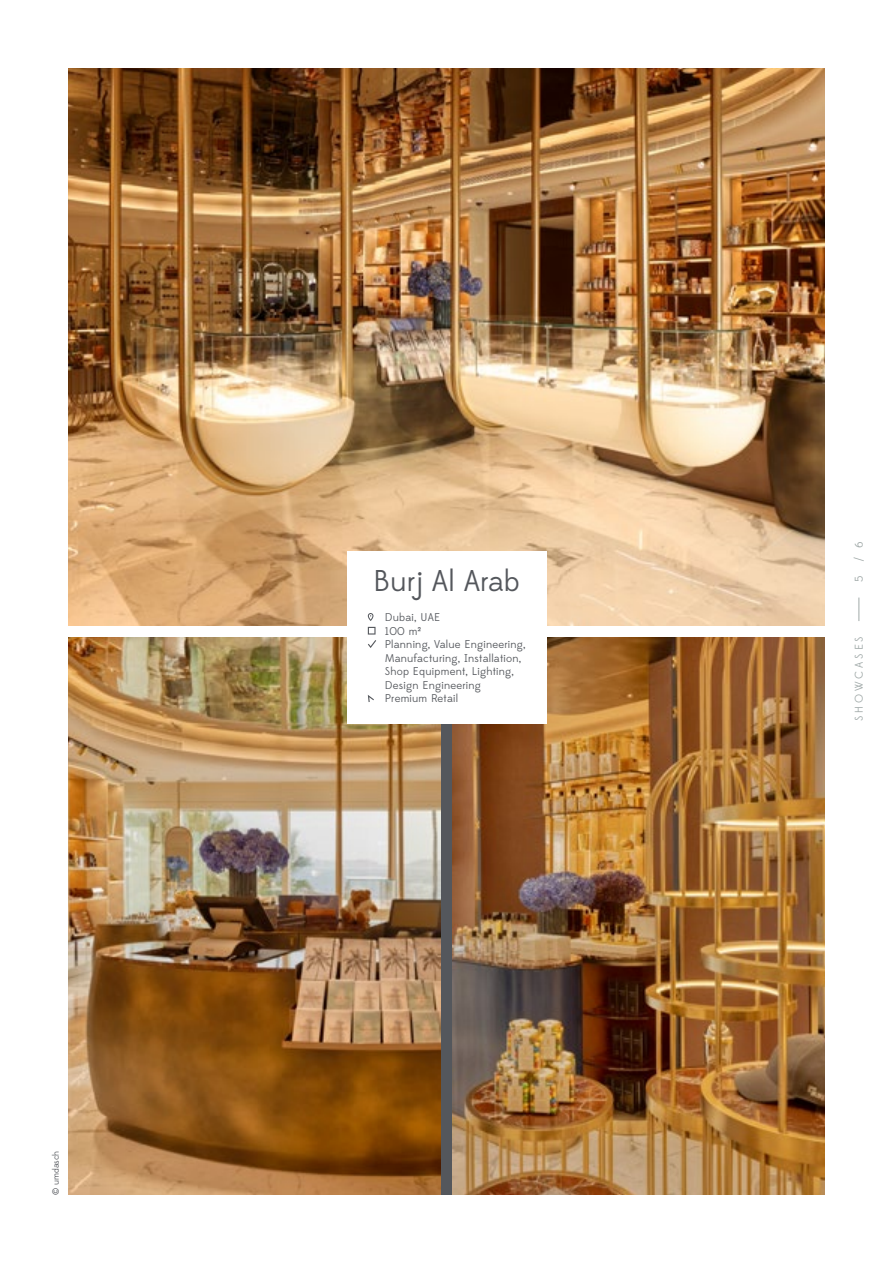
<style>
.page{position:relative;width:893px;height:1263px;background:#fff}
.page>*{position:absolute;margin:0;border:0;box-sizing:border-box;transform-origin:0 0}
.Fact_Box_Headline{font:30px "Edmondsans";color:#54575c}
.Fact_Box_Left_Column{font:11.25px/13.5px "Edmondsans";letter-spacing:.02em;color:#54575c}
.t1{font:11.25px "Edmondsans";letter-spacing:.26em;color:#a0a9a8}
.Fact_Box_Right_Colum{font:9px "Edmondsans";color:#54575c}
</style>
<div class="page">
<svg style="left:858px;top:597px;width:1px;height:24px"></svg>
<img style="left:453px;top:638px;width:372px;height:557px">
<img style="left:68px;top:68px;width:757px;height:557px">
<img style="left:68px;top:638px;width:372px;height:557px">
<div style="left:347px;top:551px;width:199px;height:173px;background:#fff"></div>
<svg style="left:368px;top:613px;width:5px;height:8px"></svg>
<svg style="left:368px;top:627px;width:9px;height:21px"></svg>
<svg style="left:368px;top:695px;width:6px;height:7px"></svg>
<p class="Fact_Box_Right_Colum" style="left:50px;top:1195px;width:46px;rotate:-90deg">© umdasch</p>
<p class="Fact_Box_Headline" style="left:416px;top:554px;width:62px">Xxxx</p>
<p class="Fact_Box_Headline" style="left:373px;top:563px;width:148px">Burj Al Arab</p>
<p class="Fact_Box_Left_Column" style="left:385px;top:611px;width:57px">Dubai, UAE</p>
<p class="Fact_Box_Left_Column" style="left:385px;top:624px;width:38px">100 m²</p>
<p class="Fact_Box_Left_Column" style="left:385px;top:638px;width:142px">Planning, Value Engineering,<br>Manufacturing, Installation,<br>Shop Equipment, Lighting,<br>Design Engineering</p>
<p class="Fact_Box_Left_Column" style="left:385px;top:692px;width:75px">Premium Retail</p>
<p class="Fact_Box_Left_Column" style="left:391px;top:636px;width:19px">xxx</p>
<p class="Fact_Box_Left_Column" style="left:391px;top:649px;width:35px">xxx m²</p>
<p class="Fact_Box_Left_Column" style="left:391px;top:663px;width:19px">xxx</p>
<p class="Fact_Box_Left_Column" style="left:391px;top:676px;width:19px">xxx</p>
<p class="Fact_Box_Left_Column" style="left:391px;top:690px;width:39px">xxx.xxx</p>
<p class="t1" style="left:853px;top:561px;width:21px;rotate:-90deg">/ 6</p>
<p class="t1" style="left:853px;top:582px;width:8px;rotate:-90deg">5</p>
<p class="t1" style="left:853px;top:721px;width:86px;rotate:-90deg">SHOWCASES</p>
</div>
